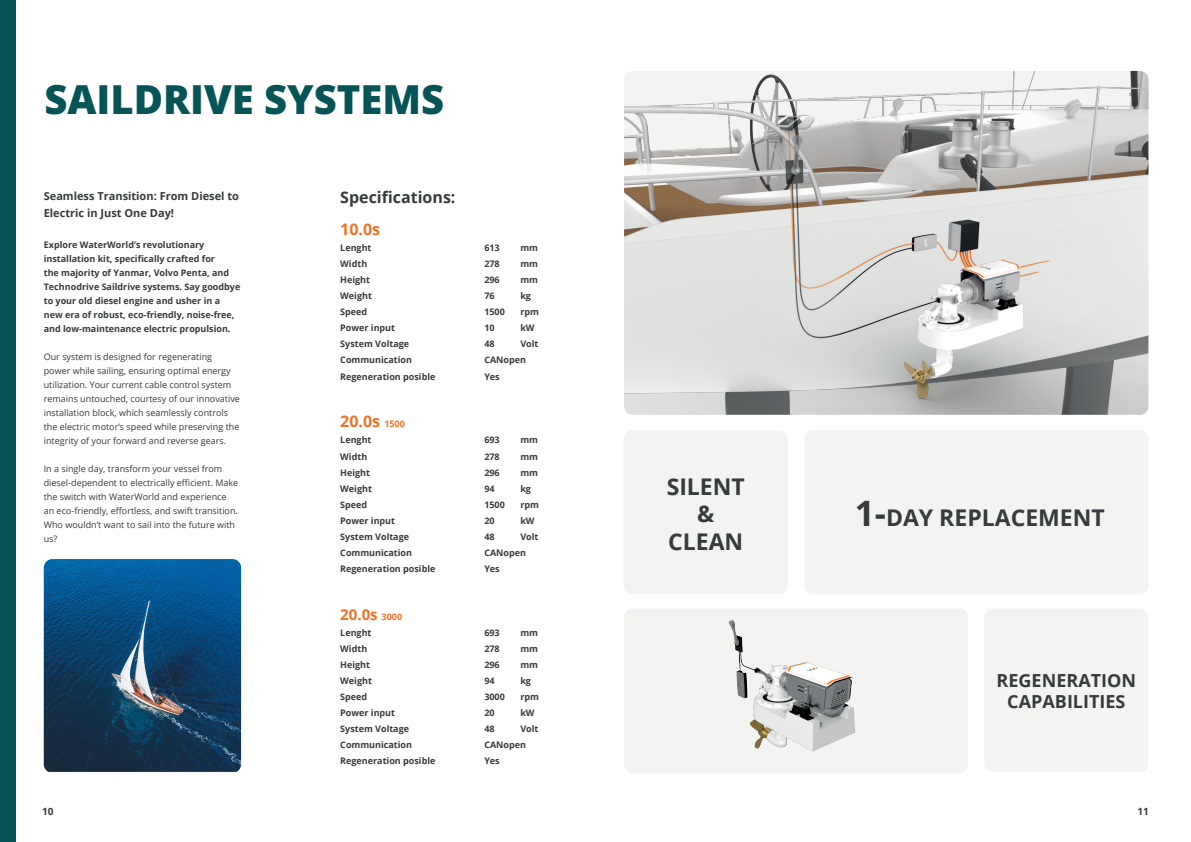
<style>
.page{position:relative;width:1191px;height:842px;background:#fff}
.page>*{position:absolute;margin:0;border:0;box-sizing:border-box;transform-origin:0 0}
.t1{font:800 40px "Open Sans";color:#065455}
.t2{font:700 23px/27.6px "Open Sans";color:#363b3d;text-align:center}
.t3{font:700 18px/21.6px "Open Sans";color:#363b3d;text-align:center}
.t4{font:700 16px "Open Sans";color:#363b3d}
.t5{font:700 16px "Open Sans";color:#f37126}
.t6{font:700 15px "Open Sans";color:#f37126}
.t7{font:700 11px/17px "Open Sans";color:#363b3d}
.t8{font:700 10px "Open Sans";color:#363b3d}
.t9{font:700 9px/14px "Open Sans";color:#363b3d}
.t10{font:9px/14px "Open Sans";color:#363b3d}
.s1{font-size:9px}
.s2{font-size:35px}
</style>
<div class="page">
<img style="left:44px;top:559px;width:197px;height:213px">
<div style="left:0;top:0;width:15px;height:842px;background:#065455"></div>
<img style="left:624px;top:71px;width:524px;height:344px">
<div style="left:623px;top:431px;width:165px;height:163px;background:#f3f3f1;border-radius:9px"></div>
<div style="left:804px;top:430px;width:344px;height:164px;background:#f3f3f1;border-radius:9px"></div>
<div style="left:984px;top:608px;width:164px;height:164px;background:#f3f3f1;border-radius:9px"></div>
<div style="left:624px;top:608px;width:344px;height:165px;background:#f3f3f1;border-radius:9px"></div>
<img style="left:729px;top:620px;width:126px;height:132px">
<h1 class="t1" style="left:44px;top:72px;width:401px">SAILDRIVE SYSTEMS</h1>
<p class="t7" style="left:44px;top:187px;width:197px">Seamless Transition: From Diesel to<br>Electric in Just One Day!</p>
<p class="t9" style="left:44px;top:237px;width:198px">Explore WaterWorld’s revolutionary installation kit, specifically crafted for<br>the majority of Yanmar, Volvo Penta, and Technodrive Saildrive systems. Say goodbye to your old diesel engine and usher in a new era of robust, eco-friendly, noise-free, and low-maintenance electric propulsion.</p>
<p class="t10" style="left:44px;top:349px;width:198px">Our system is designed for regenerating power while sailing, ensuring optimal energy utilization. Your current cable control system remains untouched, courtesy of our innovative installation block, which seamlessly controls the electric motor’s speed while preserving the integrity of your forward and reverse gears.</p>
<p class="t10" style="left:44px;top:461px;width:196px">In a single day, transform your vessel from diesel-dependent to electrically efficient. Make the switch with WaterWorld and experience an eco-friendly, effortless, and swift transition.<br>Who wouldn’t want to sail into the future with us?</p>
<h3 class="t4" style="left:340px;top:186px;width:117px">Specifications:</h3>
<h3 class="t5" style="left:340px;top:218px;width:41px">10.0s</h3>
<p class="t9" style="left:340px;top:241px;width:33px">Lenght</p>
<p class="t9" style="left:484px;top:241px;width:17px">613</p>
<p class="t9" style="left:520px;top:241px;width:19px">mm</p>
<p class="t9" style="left:340px;top:257px;width:28px">Width</p>
<p class="t9" style="left:484px;top:257px;width:17px">278</p>
<p class="t9" style="left:520px;top:257px;width:19px">mm</p>
<p class="t9" style="left:340px;top:273px;width:31px">Height</p>
<p class="t9" style="left:484px;top:273px;width:17px">296</p>
<p class="t9" style="left:520px;top:273px;width:19px">mm</p>
<p class="t9" style="left:340px;top:289px;width:33px">Weight</p>
<p class="t9" style="left:484px;top:289px;width:12px">76</p>
<p class="t9" style="left:520px;top:289px;width:12px">kg</p>
<p class="t9" style="left:340px;top:305px;width:28px">Speed</p>
<p class="t9" style="left:484px;top:305px;width:22px">1500</p>
<p class="t9" style="left:520px;top:305px;width:20px">rpm</p>
<p class="t9" style="left:340px;top:321px;width:56px">Power input</p>
<p class="t9" style="left:484px;top:321px;width:12px">10</p>
<p class="t9" style="left:520px;top:321px;width:16px">kW</p>
<p class="t9" style="left:340px;top:337px;width:70px">System Voltage</p>
<p class="t9" style="left:484px;top:337px;width:12px">48</p>
<p class="t9" style="left:520px;top:337px;width:20px">Volt</p>
<p class="t9" style="left:340px;top:353px;width:73px">Communication</p>
<p class="t9" style="left:484px;top:353px;width:43px">CANopen</p>
<p class="t9" style="left:340px;top:369px;width:97px">Regeneration posible</p>
<p class="t9" style="left:484px;top:369px;width:17px">Yes</p>
<h3 class="t5" style="left:340px;top:410px;width:66px">20.0s <span class="s1">1500</span></h3>
<p class="t9" style="left:340px;top:433px;width:33px">Lenght</p>
<p class="t9" style="left:484px;top:433px;width:17px">693</p>
<p class="t9" style="left:520px;top:433px;width:19px">mm</p>
<p class="t9" style="left:340px;top:449px;width:28px">Width</p>
<p class="t9" style="left:484px;top:449px;width:17px">278</p>
<p class="t9" style="left:520px;top:449px;width:19px">mm</p>
<p class="t9" style="left:340px;top:465px;width:31px">Height</p>
<p class="t9" style="left:484px;top:465px;width:17px">296</p>
<p class="t9" style="left:520px;top:465px;width:19px">mm</p>
<p class="t9" style="left:340px;top:481px;width:33px">Weight</p>
<p class="t9" style="left:484px;top:481px;width:12px">94</p>
<p class="t9" style="left:520px;top:481px;width:12px">kg</p>
<p class="t9" style="left:340px;top:497px;width:28px">Speed</p>
<p class="t9" style="left:484px;top:497px;width:22px">1500</p>
<p class="t9" style="left:520px;top:497px;width:20px">rpm</p>
<p class="t9" style="left:340px;top:513px;width:56px">Power input</p>
<p class="t9" style="left:484px;top:513px;width:12px">20</p>
<p class="t9" style="left:520px;top:513px;width:16px">kW</p>
<p class="t9" style="left:340px;top:529px;width:70px">System Voltage</p>
<p class="t9" style="left:484px;top:529px;width:12px">48</p>
<p class="t9" style="left:520px;top:529px;width:20px">Volt</p>
<p class="t9" style="left:340px;top:545px;width:73px">Communication</p>
<p class="t9" style="left:484px;top:545px;width:43px">CANopen</p>
<p class="t9" style="left:340px;top:561px;width:97px">Regeneration posible</p>
<p class="t9" style="left:484px;top:561px;width:17px">Yes</p>
<h3 class="t6" style="left:340px;top:603px;width:63px">20.0s <span class="s1">3000</span></h3>
<p class="t9" style="left:340px;top:625px;width:33px">Lenght</p>
<p class="t9" style="left:484px;top:625px;width:17px">693</p>
<p class="t9" style="left:520px;top:625px;width:19px">mm</p>
<p class="t9" style="left:340px;top:641px;width:28px">Width</p>
<p class="t9" style="left:484px;top:641px;width:17px">278</p>
<p class="t9" style="left:520px;top:641px;width:19px">mm</p>
<p class="t9" style="left:340px;top:657px;width:31px">Height</p>
<p class="t9" style="left:484px;top:657px;width:17px">296</p>
<p class="t9" style="left:520px;top:657px;width:19px">mm</p>
<p class="t9" style="left:340px;top:673px;width:33px">Weight</p>
<p class="t9" style="left:484px;top:673px;width:12px">94</p>
<p class="t9" style="left:520px;top:673px;width:12px">kg</p>
<p class="t9" style="left:340px;top:689px;width:28px">Speed</p>
<p class="t9" style="left:484px;top:689px;width:22px">3000</p>
<p class="t9" style="left:520px;top:689px;width:20px">rpm</p>
<p class="t9" style="left:340px;top:705px;width:56px">Power input</p>
<p class="t9" style="left:484px;top:705px;width:12px">20</p>
<p class="t9" style="left:520px;top:705px;width:16px">kW</p>
<p class="t9" style="left:340px;top:721px;width:70px">System Voltage</p>
<p class="t9" style="left:484px;top:721px;width:12px">48</p>
<p class="t9" style="left:520px;top:721px;width:20px">Volt</p>
<p class="t9" style="left:340px;top:737px;width:73px">Communication</p>
<p class="t9" style="left:484px;top:737px;width:43px">CANopen</p>
<p class="t9" style="left:340px;top:753px;width:97px">Regeneration posible</p>
<p class="t9" style="left:484px;top:753px;width:17px">Yes</p>
<h2 class="t2" style="left:666px;top:472px;width:80px">SILENT &amp;<br>CLEAN</h2>
<h2 class="t2" style="left:854px;top:503px;width:251px"><span class="s2">1-</span>DAY REPLACEMENT</h2>
<h3 class="t3" style="left:996px;top:669px;width:141px">REGENERATION<br>CAPABILITIES</h3>
<p class="t8" style="left:42px;top:804px;width:13px">10</p>
<p class="t8" style="left:1137px;top:804px;width:13px">11</p>
</div>
